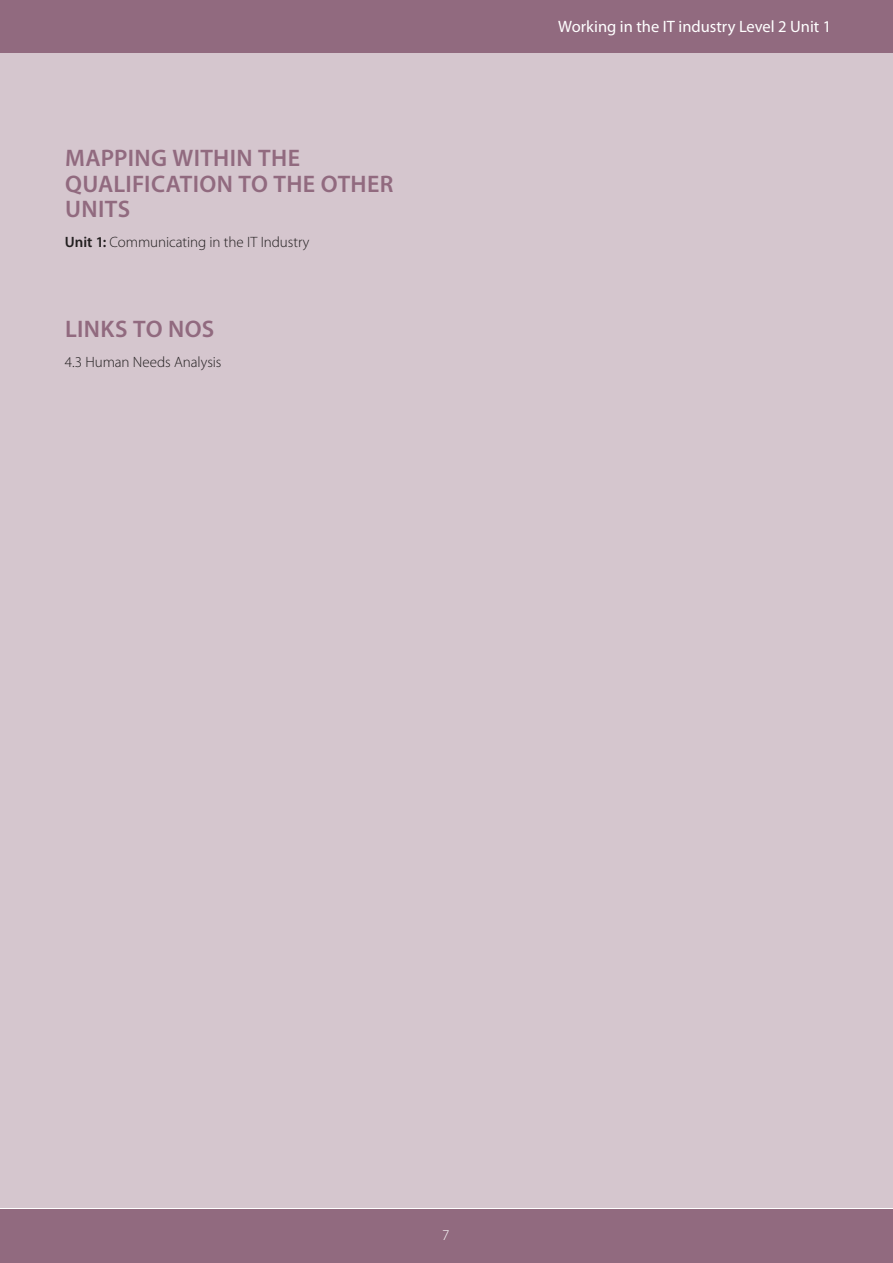
<style>
.page{position:relative;width:893px;height:1263px;background:#fff}
.page>*{position:absolute;margin:0;border:0;box-sizing:border-box;transform-origin:0 0}
.subhead{font:600 24px/25.5px "Myriad Pro";letter-spacing:.015em;color:#916a7f}
.t1{font:16.5px "Myriad Pro";color:#fff}
.body{font:300 15px "Myriad Pro";letter-spacing:-.005em;color:#231f20}
.t2{font:300 15px "Myriad Pro";color:#fff}
.s1{font-weight:600}
</style>
<div class="page">
<div style="left:0;top:1209px;width:893px;height:54px;background:#916a7f"></div>
<div style="left:0;top:0;width:893px;height:54px;background:#916a7f"></div>
<div style="left:0;top:53px;width:893px;height:1155px;background:#d5c6ce"></div>
<p class="subhead" style="left:65px;top:145px;width:330px">MAPPING WITHIN THE<br>QUALIFICATION TO THE OTHER<br>UNITS</p>
<p class="body" style="left:65px;top:234px;width:246px"><span class="s1">Unit 1:</span> Communicating in the IT Industry</p>
<p class="subhead" style="left:65px;top:316px;width:151px">LINKS TO NOS</p>
<p class="body" style="left:65px;top:354px;width:158px">4.3 Human Needs Analysis</p>
<p class="t1" style="left:558px;top:17px;width:275px">Working in the IT industry Level 2 Unit 1</p>
<p class="t2" style="left:442px;top:1226px;width:9px">7</p>
</div>
